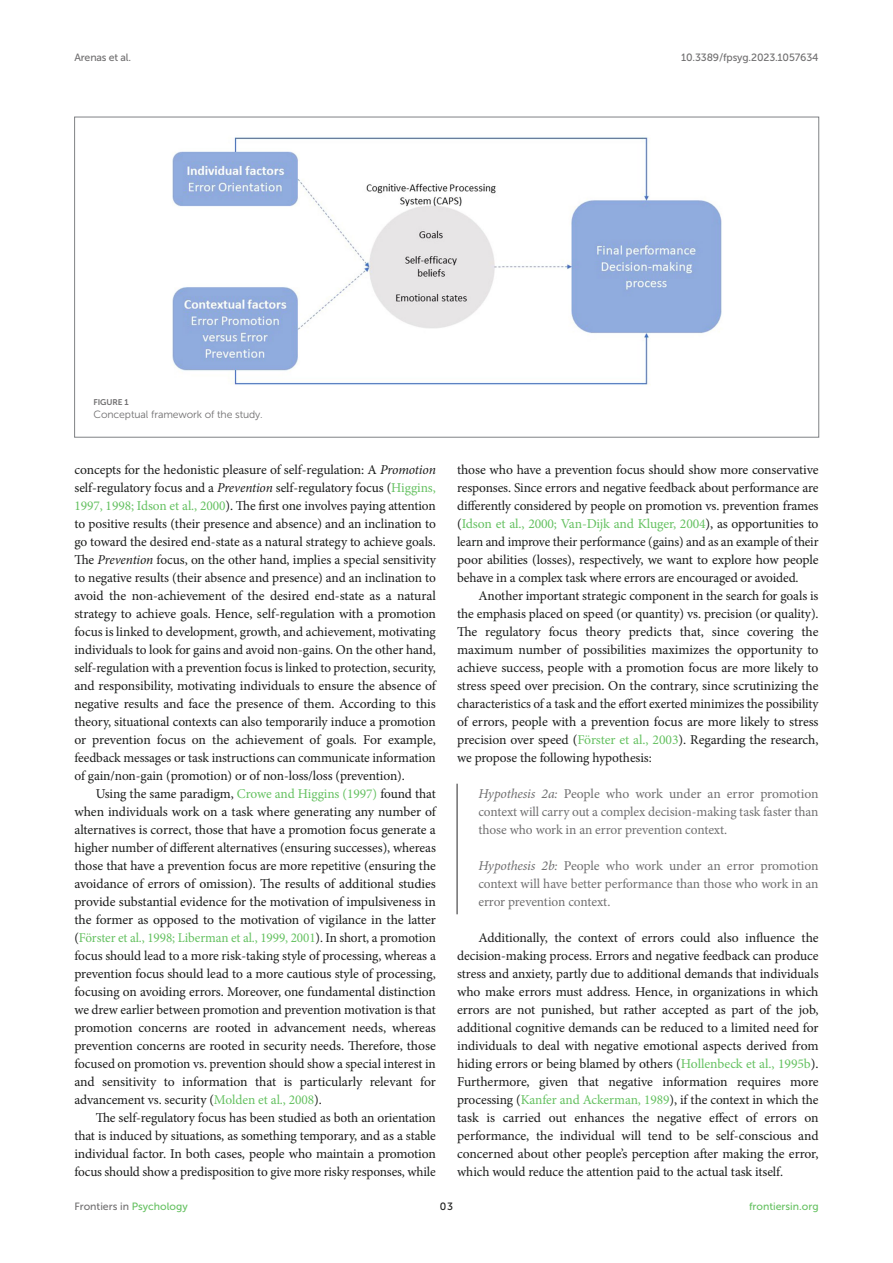
<style>
.page{position:relative;width:893px;height:1263px;background:#fff}
.page>*{position:absolute;margin:0;border:0;box-sizing:border-box;transform-origin:0 0}
.TEXT{font:13.5px/18px "Minion Pro";letter-spacing:-.01em;color:#1b1c1b;text-align:justify}
.TEXT_FLUSH{font:13.5px/18px "Minion Pro";letter-spacing:-.01em;color:#1b1c1b;text-align:justify}
.BLOCK_QTN{font:13.5px/18px "Minion Pro";letter-spacing:-.01em;color:#706f70;text-align:justify}
.t1{font:10.5px "Museo Sans 500";letter-spacing:-.015em;color:#706f70}
.FIG_LEG{font:10.5px "Museo Sans 300";letter-spacing:-.01em;color:#706f70}
.t2{font:10.5px "Museo Sans 500";color:#65c161}
.t3{font:10.5px "Museo Sans 500";color:#1b1c1b}
.FIG_HD{font:8.25px "Museo Sans 700";letter-spacing:-.01em;color:#706f70}
.s1{font-style:italic}
.s2{color:#65c161}
</style>
<div class="page">
<hr style="left:456px;top:784px;width:2px;height:130px;background:#706f70">
<img style="left:172px;top:137px;width:550px;height:248px">
<p class="t1" style="left:74px;top:51px;width:58px">Arenas et al.</p>
<p class="t1" style="left:681px;top:51px;width:139px">10.3389/fpsyg.2023.1057634</p>
<p class="FIG_HD" style="left:94px;top:397px;width:37px">FIGURE 1</p>
<p class="FIG_LEG" style="left:94px;top:409px;width:171px">Conceptual framework of the study.</p>
<p class="TEXT_FLUSH" style="left:74px;top:461px;width:363px">concepts for the hedonistic pleasure of self-regulation: A <span class="s1">Promotion </span>self-regulatory focus and a <span class="s1">Prevention</span> self-regulatory focus (<span class="s2">Higgins, 1997, 1998; Idson et al., 2000</span>). The first one involves paying attention to positive results (their presence and absence) and an inclination to go toward the desired end-state as a natural strategy to achieve goals.<br>The <span class="s1">Prevention</span> focus, on the other hand, implies a special sensitivity to negative results (their absence and presence) and an inclination to avoid the non-achievement of the desired end-state as a natural strategy to achieve goals. Hence, self-regulation with a promotion focus is linked to development, growth, and achievement, motivating individuals to look for gains and avoid non-gains. On the other hand, self-regulation with a prevention focus is linked to protection, security, and responsibility, motivating individuals to ensure the absence of negative results and face the presence of them. According to this theory, situational contexts can also temporarily induce a promotion or prevention focus on the achievement of goals. For example, feedback messages or task instructions can communicate information of gain/non-gain (promotion) or of non-loss/loss (prevention).</p>
<p class="TEXT" style="left:74px;top:785px;width:363px;text-indent:21px">Using the same paradigm, <span class="s2">Crowe and Higgins (1997)</span> found that when individuals work on a task where generating any number of alternatives is correct, those that have a promotion focus generate a higher number of different alternatives (ensuring successes), whereas those that have a prevention focus are more repetitive (ensuring the avoidance of errors of omission). The results of additional studies provide substantial evidence for the motivation of impulsiveness in the former as opposed to the motivation of vigilance in the latter (<span class="s2">Förster et al., 1998; Liberman et al., 1999, 2001</span>). In short, a promotion focus should lead to a more risk-taking style of processing, whereas a prevention focus should lead to a more cautious style of processing, focusing on avoiding errors. Moreover, one fundamental distinction we drew earlier between promotion and prevention motivation is that promotion concerns are rooted in advancement needs, whereas prevention concerns are rooted in security needs. Therefore, those focused on promotion vs. prevention should show a special interest in and sensitivity to information that is particularly relevant for advancement vs. security (<span class="s2">Molden et al., 2008</span>).</p>
<p class="TEXT" style="left:74px;top:1109px;width:363px;text-indent:21px">The self-regulatory focus has been studied as both an orientation that is induced by situations, as something temporary, and as a stable individual factor. In both cases, people who maintain a promotion focus should show a predisposition to give more risky responses, while</p>
<p class="TEXT" style="left:457px;top:461px;width:363px">those who have a prevention focus should show more conservative responses. Since errors and negative feedback about performance are differently considered by people on promotion vs. prevention frames (<span class="s2">Idson et al., 2000; Van-Dijk and Kluger, 2004</span>), as opportunities to learn and improve their performance (gains) and as an example of their poor abilities (losses), respectively, we want to explore how people behave in a complex task where errors are encouraged or avoided.</p>
<p class="TEXT" style="left:457px;top:587px;width:363px;text-indent:21px">Another important strategic component in the search for goals is the emphasis placed on speed (or quantity) vs. precision (or quality).<br>The regulatory focus theory predicts that, since covering the maximum number of possibilities maximizes the opportunity to achieve success, people with a promotion focus are more likely to stress speed over precision. On the contrary, since scrutinizing the characteristics of a task and the effort exerted minimizes the possibility of errors, people with a prevention focus are more likely to stress precision over speed (<span class="s2">Förster et al., 2003</span>). Regarding the research, we propose the following hypothesis:</p>
<p class="BLOCK_QTN" style="left:478px;top:785px;width:342px"><span class="s1">Hypothesis 2a:</span> People who work under an error promotion context will carry out a complex decision-making task faster than those who work in an error prevention context.</p>
<p class="BLOCK_QTN" style="left:478px;top:857px;width:342px"><span class="s1">Hypothesis 2b:</span> People who work under an error promotion context will have better performance than those who work in an error prevention context.</p>
<p class="TEXT" style="left:457px;top:929px;width:363px;text-indent:21px">Additionally, the context of errors could also influence the decision-making process. Errors and negative feedback can produce stress and anxiety, partly due to additional demands that individuals who make errors must address. Hence, in organizations in which errors are not punished, but rather accepted as part of the job, additional cognitive demands can be reduced to a limited need for individuals to deal with negative emotional aspects derived from hiding errors or being blamed by others (<span class="s2">Hollenbeck et al., 1995b</span>).<br>Furthermore, given that negative information requires more processing (<span class="s2">Kanfer and Ackerman, 1989</span>), if the context in which the task is carried out enhances the negative effect of errors on performance, the individual will tend to be self-conscious and concerned about other people’s perception after making the error, which would reduce the attention paid to the actual task itself.</p>
<p class="t1" style="left:74px;top:1200px;width:115px">Frontiers in <span class="s2">Psychology</span></p>
<p class="t3" style="left:440px;top:1200px;width:15px">03</p>
<p class="t2" style="left:749px;top:1200px;width:71px">frontiersin.org</p>
</div>
